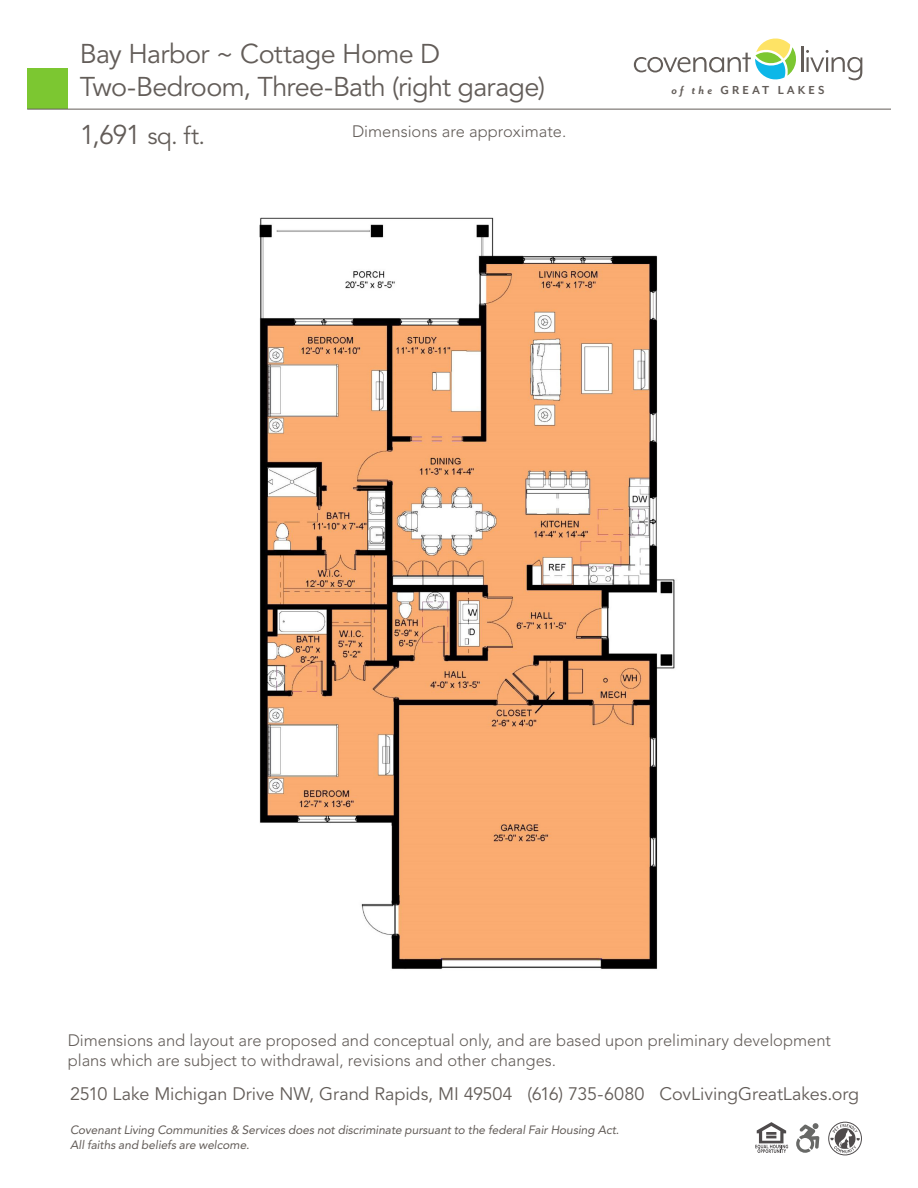
<style>
.page{position:relative;width:918px;height:1188px;background:#fff}
.page>*{position:absolute;margin:0;border:0;box-sizing:border-box;transform-origin:0 0}
.t1{font:27px "Avenir LT Std";letter-spacing:-.025em;color:#635d59}
.t2{font:24px "Avenir LT Std";color:#635d59}
.t3{font:18px "Avenir LT Std";letter-spacing:-.005em;color:#635d59}
.t4{font:300 16.5px/19.8px "Avenir LT Std";color:#635d59}
.t5{font:700 13.35px "Mr Eaves Mod OT";letter-spacing:.24em;color:#635d59;scale:.96 1}
.t6{font:italic 12px/15px "Avenir LT Std";letter-spacing:-.005em;color:#635d59}
.s1{font-size:27px}
.s2{font-family:"Mr Eaves San OT";font-style:italic}
</style>
<div class="page">
<div style="left:27px;top:69px;width:41px;height:40px;background:#7cc731"></div>
<svg style="left:634px;top:38px;width:162px;height:42px"></svg>
<hr style="left:801px;top:47px;width:2px;height:25px;background:#635d59">
<svg style="left:806px;top:50px;width:56px;height:30px"></svg>
<hr style="left:27px;top:109px;width:864px;height:1px;background:#635d59">
<div style="left:828px;top:1122px;width:34px;height:33px;border:1px solid #231f20;border-radius:50%"></div>
<svg style="left:830px;top:1124px;width:30px;height:29px"></svg>
<svg style="left:796px;top:1123px;width:23px;height:30px"></svg>
<svg style="left:755px;top:1122px;width:33px;height:31px"></svg>
<img style="left:259px;top:217px;width:416px;height:752px">
<p class="t1" style="left:80px;top:38px;width:362px">Bay Harbor ~ Cottage Home D</p>
<p class="t1" style="left:80px;top:71px;width:467px">Two-Bedroom, Three-Bath (right garage)</p>
<p class="t2" style="left:80px;top:122px;width:127px"><span class="s1">1,691</span> sq. ft.</p>
<p class="t4" style="left:352px;top:121px;width:216px">Dimensions are approximate.</p>
<p class="t5" style="left:671px;top:83px;width:161px"><span class="s2">of the</span> GREAT LAKES</p>
<p class="t4" style="left:68px;top:1030px;width:765px">Dimensions and layout are proposed and conceptual only, and are based upon preliminary development plans which are subject to withdrawal, revisions and other changes.</p>
<p class="t3" style="left:70px;top:1083px;width:791px">2510 Lake Michigan Drive NW, Grand Rapids, MI 49504 (616) 735-6080 CovLivingGreatLakes.org</p>
<p class="t6" style="left:70px;top:1122px;width:551px">Covenant Living Communities &amp; Services does not discriminate pursuant to the federal Fair Housing Act.<br>All faiths and beliefs are welcome.</p>
</div>
